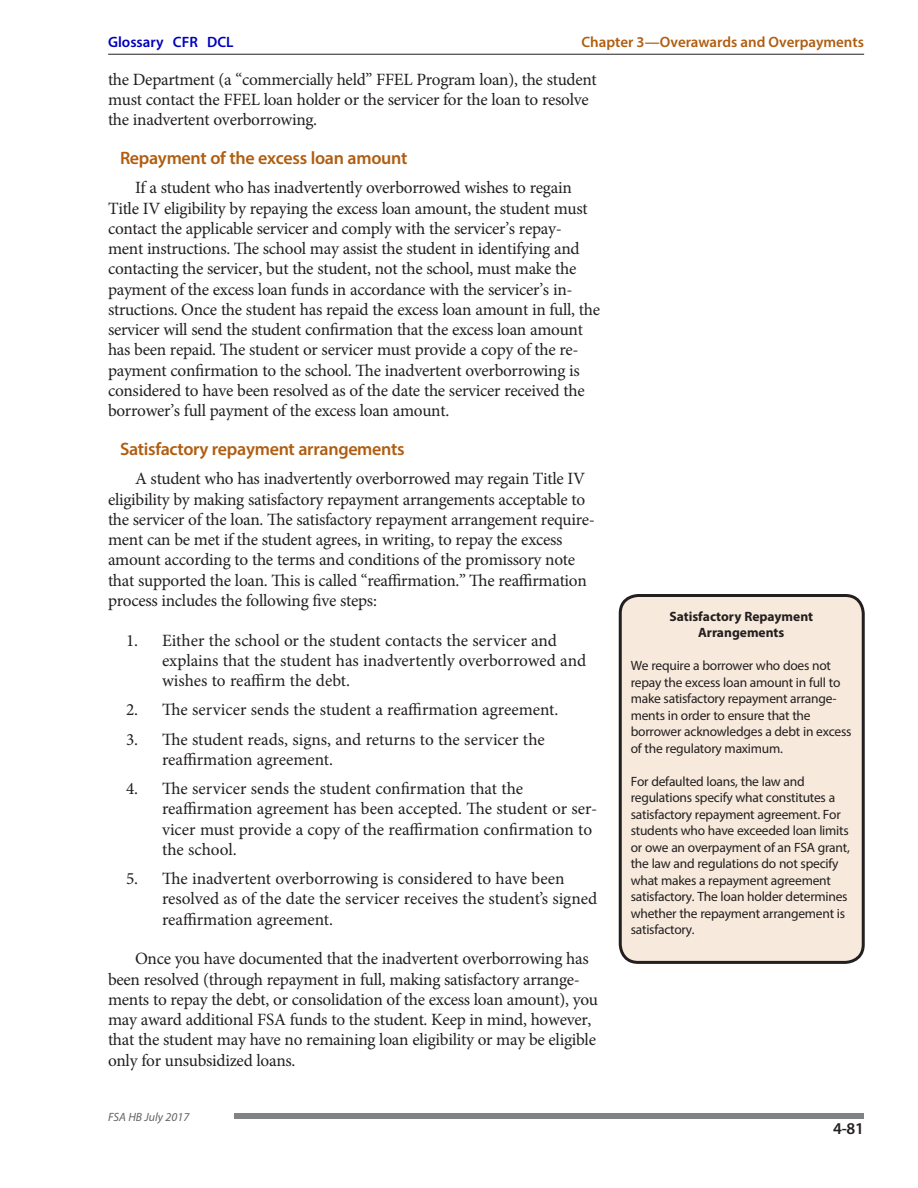
<style>
.page{position:relative;width:918px;height:1188px;background:#fff}
.page>*{position:absolute;margin:0;border:0;box-sizing:border-box;transform-origin:0 0}
.New_Heading_3__ID{font:600 18px "Myriad Pro";letter-spacing:-.015em;color:#b05d0f}
.Body_Text__ID{font:17.25px/20.2px "Minion Pro";letter-spacing:-.015em;color:#231f20}
.t1{font:600 16.5px "Myriad Pro";color:#231f20}
.t2{font:600 15px "Myriad Pro";color:#b05d0f}
.t3{font:600 15px "Myriad Pro";color:#0000be}
.Sidebar_Example_Text{font:13.5px/16.5px "Myriad Pro";letter-spacing:-.015em;color:#231f20}
.Sidebar_Example_Head{font:700 13.5px/16.5px "Myriad Pro";color:#231f20;text-align:center}
.t4{font:italic 12px "Myriad Pro";color:#636366}
</style>
<div class="page">
<hr style="left:108px;top:54px;width:756px;height:1px;background:#231f20">
<div style="left:620px;top:596px;width:243px;height:366px;background:#f7e9db;border-radius:18px"></div>
<div style="left:619px;top:594px;width:246px;height:370px;border:3px solid #231f20;border-radius:18px"></div>
<div style="left:234px;top:1113px;width:630px;height:6px;background:#808285"></div>
<p class="t3" style="left:108px;top:33px;width:127px">Glossary CFR DCL</p>
<p class="t2" style="left:582px;top:33px;width:284px">Chapter 3—Overawards and Overpayments</p>
<p class="Body_Text__ID" style="left:108px;top:69px;width:490px">the Department (a “commercially held” FFEL Program loan), the student must contact the FFEL loan holder or the servicer for the loan to resolve the inadvertent overborrowing.</p>
<p class="New_Heading_3__ID" style="left:120px;top:147px;width:289px">Repayment of the excess loan amount</p>
<p class="Body_Text__ID" style="left:108px;top:178px;width:494px;text-indent:27px">If a student who has inadvertently overborrowed wishes to regain Title IV eligibility by repaying the excess loan amount, the student must contact the applicable servicer and comply with the servicer’s repay&shy;ment instructions. The school may assist the student in identifying and contacting the servicer, but the student, not the school, must make the payment of the excess loan funds in accordance with the servicer’s in&shy;structions. Once the student has repaid the excess loan amount in full, the servicer will send the student confirmation that the excess loan amount has been repaid. The student or servicer must provide a copy of the re&shy;payment confirmation to the school. The inadvertent overborrowing is considered to have been resolved as of the date the servicer received the borrower’s full payment of the excess loan amount.</p>
<p class="New_Heading_3__ID" style="left:120px;top:438px;width:286px">Satisfactory repayment arrangements</p>
<p class="Body_Text__ID" style="left:108px;top:469px;width:489px;text-indent:27px">A student who has inadvertently overborrowed may regain Title IV eligibility by making satisfactory repayment arrangements acceptable to the servicer of the loan. The satisfactory repayment arrangement require&shy;ment can be met if the student agrees, in writing, to repay the excess amount according to the terms and conditions of the promissory note that supported the loan. This is called “reaffirmation.” The reaffirmation process includes the following five steps:</p>
<p class="Body_Text__ID" style="left:162px;top:630px;width:426px;text-indent:-36px">1. Either the school or the student contacts the servicer and explains that the student has inadvertently overborrowed and wishes to reaffirm the debt.</p>
<p class="Body_Text__ID" style="left:126px;top:700px;width:434px">2. The servicer sends the student a reaffirmation agreement.</p>
<p class="Body_Text__ID" style="left:162px;top:729px;width:384px;text-indent:-36px">3. The student reads, signs, and returns to the servicer the reaffirmation agreement.</p>
<p class="Body_Text__ID" style="left:162px;top:778px;width:437px;text-indent:-36px">4. The servicer sends the student confirmation that the reaffirmation agreement has been accepted. The student or ser&shy;vicer must provide a copy of the reaffirmation confirmation to the school.</p>
<p class="Body_Text__ID" style="left:162px;top:868px;width:437px;text-indent:-36px">5. The inadvertent overborrowing is considered to have been resolved as of the date the servicer receives the student’s signed reaffirmation agreement.</p>
<p class="Body_Text__ID" style="left:108px;top:949px;width:492px;text-indent:27px">Once you have documented that the inadvertent overborrowing has been resolved (through repayment in full, making satisfactory arrange&shy;ments to repay the debt, or consolidation of the excess loan amount), you may award additional FSA funds to the student. Keep in mind, however, that the student may have no remaining loan eligibility or may be eligible only for unsubsidized loans.</p>
<p class="Sidebar_Example_Head" style="left:669px;top:607px;width:145px">Satisfactory Repayment<br>Arrangements</p>
<p class="Sidebar_Example_Text" style="left:631px;top:657px;width:202px">We require a borrower who does not</p>
<p class="Sidebar_Example_Text" style="left:631px;top:674px;width:222px">repay the excess loan amount in full to make satisfactory repayment arrange&shy;ments in order to ensure that the borrower acknowledges a debt in excess of the regulatory maximum.</p>
<p class="Sidebar_Example_Text" style="left:631px;top:773px;width:221px">For defaulted loans, the law and regulations specify what constitutes a satisfactory repayment agreement. For students who have exceeded loan limits or owe an overpayment of an FSA grant, the law and regulations do not specify what makes a repayment agreement satisfactory. The loan holder determines whether the repayment arrangement is satisfactory.</p>
<p class="t4" style="left:108px;top:1109px;width:83px">FSA HB July 2017</p>
<p class="t1" style="left:833px;top:1118px;width:32px">4-81</p>
</div>
